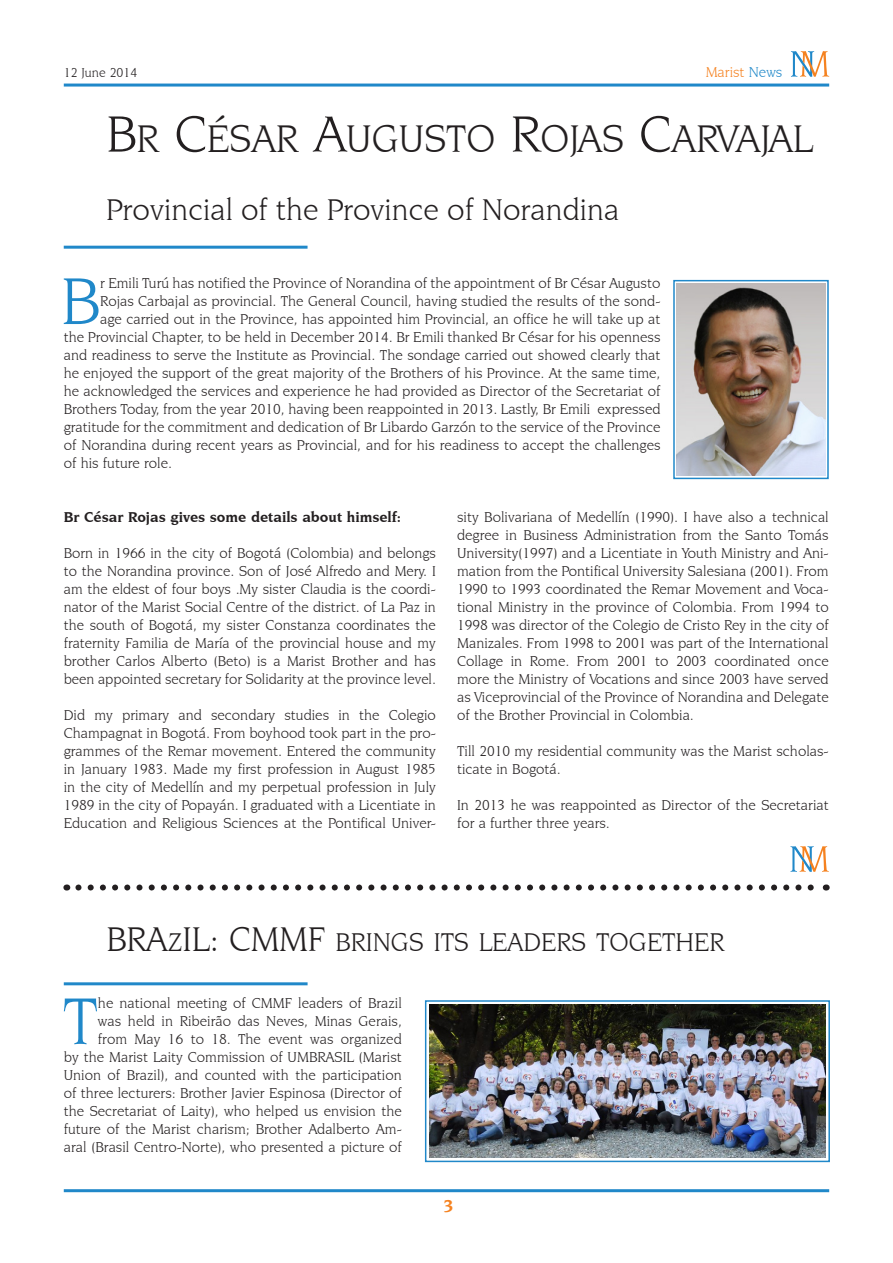
<style>
.page{position:relative;width:893px;height:1263px;background:#fff}
.page>*{position:absolute;margin:0;border:0;box-sizing:border-box;transform-origin:0 0}
.paragrafo4ComMaiuscu{font:70.2px "Novarese IT Cby BT";color:#2088c9}
.Titolo{font:40.5px "Novarese IT Cby BT";color:#231f20}
.Titolo-2{font:36px "Novarese IT Cby BT";color:#231f20}
.Sottotitolo{font:31.5px "Novarese IT Cby BT";color:#231f20}
.Titolo-3{font:27px "Novarese IT Cby BT";color:#231f20}
.Normale{font:700 18px "Novarese IT Cby BT";color:#f58220}
.paragrafo4{font:15px/18px "Novarese IT Cby BT";color:#231f20;text-align:justify}
.paragrafo4ComMaiuscu-2{font:15px/18px "Novarese IT Cby BT";color:#231f20;text-align:right}
.paragrafo4-2{font:700 15px "Novarese IT Cby BT";color:#231f20}
.Normale-2{font:15px "Novarese IT Cby BT";color:#f58220}
.Normale-3{font:13.5px "Novarese IT Cby BT";color:#231f20}
.s1{color:#2088c9}
.s2{font-size:54px}
.s3{font-size:27px}
.s4{font-size:36px}
</style>
<div class="page">
<hr style="left:64px;top:1189px;width:765px;height:3px;background:#2088c9">
<hr style="left:64px;top:84px;width:765px;height:3px;background:#2088c9">
<svg style="left:791px;top:51px;width:38px;height:26px"></svg>
<hr style="left:64px;top:246px;width:244px;height:3px;background:#2088c9">
<img style="left:676px;top:283px;width:149px;height:192px">
<div style="left:673px;top:280px;width:156px;height:199px;border:2px solid #2088c9"></div>
<svg style="left:790px;top:846px;width:39px;height:26px"></svg>
<svg style="left:78px;top:884px;width:736px;height:6px"></svg>
<hr style="left:64px;top:982px;width:244px;height:3px;background:#2088c9">
<img style="left:429px;top:1004px;width:396px;height:154px">
<div style="left:425px;top:1000px;width:405px;height:162px;border:2px solid #2088c9"></div>
<p class="Normale-3" style="left:64px;top:64px;width:75px">12 June 2014</p>
<p class="Normale-2" style="left:706px;top:63px;width:78px">Marist <span class="s1">News</span></p>
<p class="Titolo" style="left:106px;top:114px;width:708px"><span class="s2">B</span>R <span class="s2">C</span>ÉSAR <span class="s2">A</span>UGUSTO <span class="s2">R</span>OJAS <span class="s2">C</span>ARVAJAL</p>
<p class="Sottotitolo" style="left:106px;top:191px;width:515px">Provincial of the Province of Norandina</p>
<p class="paragrafo4ComMaiuscu" style="left:61px;top:259px;width:41px">B</p>
<p class="paragrafo4ComMaiuscu-2" style="left:100px;top:274px;width:562px">r Emili Turú has notified the Province of Norandina of the appointment of Br César Augusto</p>
<p class="paragrafo4ComMaiuscu-2" style="left:100px;top:292px;width:562px">Rojas Carbajal as provincial. The General Council, having studied the results of the sond-</p>
<p class="paragrafo4ComMaiuscu-2" style="left:100px;top:310px;width:562px">age carried out in the Province, has appointed him Provincial, an office he will take up at</p>
<p class="paragrafo4ComMaiuscu-2" style="left:64px;top:328px;width:598px">the Provincial Chapter, to be held in December 2014. Br Emili thanked Br César for his openness</p>
<p class="paragrafo4ComMaiuscu-2" style="left:64px;top:346px;width:598px">and readiness to serve the Institute as Provincial. The sondage carried out showed clearly that</p>
<p class="paragrafo4ComMaiuscu-2" style="left:64px;top:364px;width:598px">he enjoyed the support of the great majority of the Brothers of his Province. At the same time,</p>
<p class="paragrafo4ComMaiuscu-2" style="left:64px;top:382px;width:598px">he acknowledged the services and experience he had provided as Director of the Secretariat of</p>
<p class="paragrafo4ComMaiuscu-2" style="left:64px;top:400px;width:598px">Brothers Today, from the year 2010, having been reappointed in 2013. Lastly, Br Emili expressed</p>
<p class="paragrafo4ComMaiuscu-2" style="left:64px;top:418px;width:598px">gratitude for the commitment and dedication of Br Libardo Garzón to the service of the Province</p>
<p class="paragrafo4ComMaiuscu-2" style="left:64px;top:436px;width:598px">of Norandina during recent years as Provincial, and for his readiness to accept the challenges</p>
<p class="paragrafo4ComMaiuscu-2" style="left:64px;top:454px;width:110px">of his future role.</p>
<p class="paragrafo4-2" style="left:64px;top:508px;width:339px">Br César Rojas gives some details about himself:</p>
<p class="paragrafo4" style="left:64px;top:544px;width:374px">Born in 1966 in the city of Bogotá (Colombia) and belongs to the Norandina province. Son of José Alfredo and Mery. I am the eldest of four boys .My sister Claudia is the coordi&shy;nator of the Marist Social Centre of the district. of La Paz in the south of Bogotá, my sister Constanza coordinates the fraternity Familia de María of the provincial house and my brother Carlos Alberto (Beto) is a Marist Brother and has been appointed secretary for Solidarity at the province level.</p>
<p class="paragrafo4" style="left:64px;top:706px;width:374px">Did my primary and secondary studies in the Colegio Champagnat in Bogotá. From boyhood took part in the pro&shy;grammes of the Remar movement. Entered the community in January 1983. Made my first profession in August 1985 in the city of Medellín and my perpetual profession in July 1989 in the city of Popayán. I graduated with a Licentiate in Education and Religious Sciences at the Pontifical Univer-</p>
<p class="paragrafo4" style="left:457px;top:508px;width:373px">sity Bolivariana of Medellín (1990). I have also a technical degree in Business Administration from the Santo Tomás University(1997) and a Licentiate in Youth Ministry and Ani&shy;mation from the Pontifical University Salesiana (2001). From 1990 to 1993 coordinated the Remar Movement and Voca&shy;tional Ministry in the province of Colombia. From 1994 to 1998 was director of the Colegio de Cristo Rey in the city of Manizales. From 1998 to 2001 was part of the International Collage in Rome. From 2001 to 2003 coordinated once more the Ministry of Vocations and since 2003 have served as Viceprovincial of the Province of Norandina and Delegate of the Brother Provincial in Colombia.</p>
<p class="paragrafo4" style="left:457px;top:742px;width:373px">Till 2010 my residential community was the Marist scholas&shy;ticate in Bogotá.</p>
<p class="paragrafo4" style="left:457px;top:796px;width:373px">In 2013 he was reappointed as Director of the Secretariat for a further three years.</p>
<p class="Titolo-2" style="left:106px;top:918px;width:150px">BRA<span class="s3">Z</span>IL: CMM</p>
<p class="Titolo-3" style="left:308px;top:926px;width:418px"><span class="s4">F</span> BRINGS ITS LEADERS TOGETHER</p>
<p class="paragrafo4ComMaiuscu-2" style="left:64px;top:994px;width:340px">he national meeting of CMMF leaders of Brazil<br>was held in Ribeirão das Neves, Minas Gerais,<br>from May 16 to 18. The event was organized<br>by the Marist Laity Commission of UMBRASIL (Marist Union of Brazil), and counted with the participation of three lecturers: Brother Javier Espinosa (Director of the Secretariat of Laity), who helped us envision the future of the Marist charism; Brother Adalberto Am&shy;aral (Brasil Centro-Norte), who presented a picture of</p>
<p class="paragrafo4ComMaiuscu" style="left:63px;top:979px;width:37px">T</p>
<p class="Normale" style="left:443px;top:1195px;width:12px">3</p>
</div>
